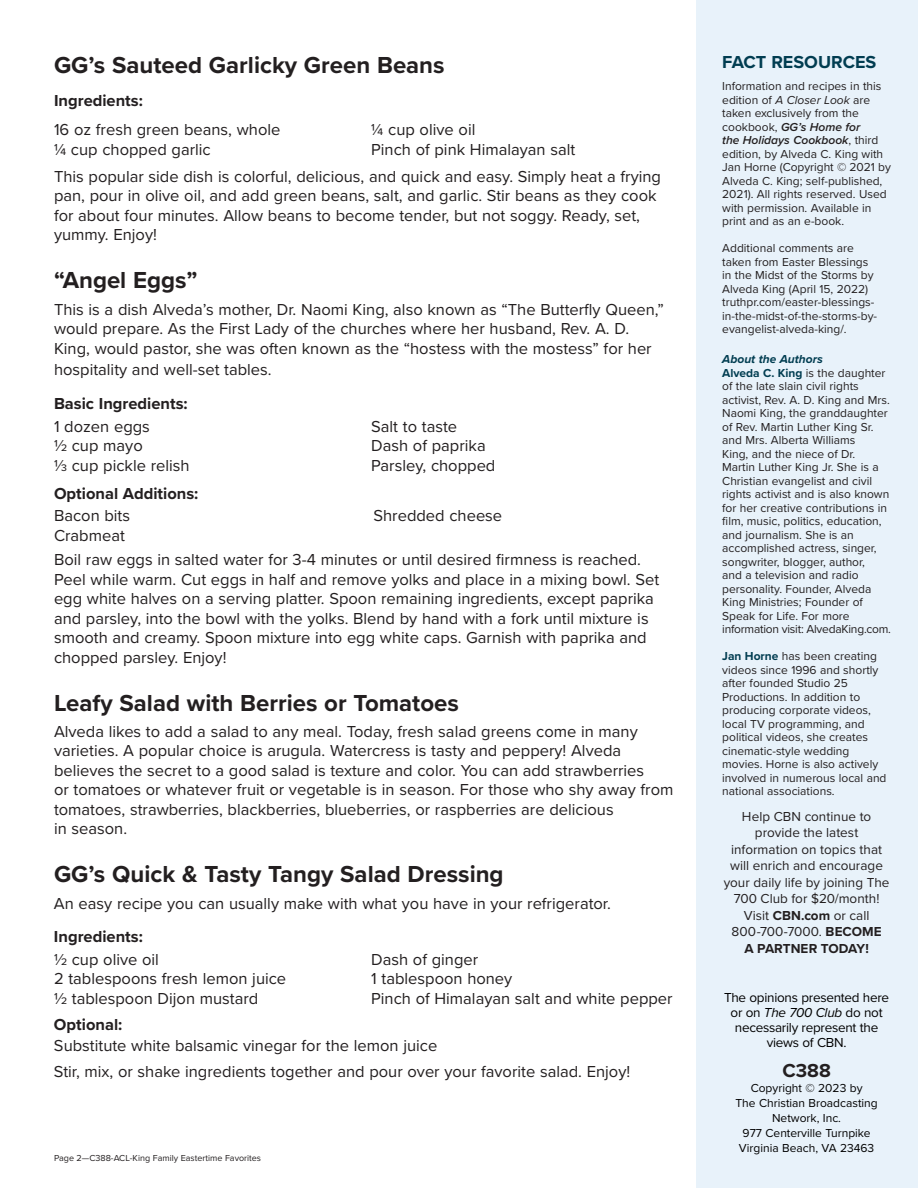
<style>
.page{position:relative;width:918px;height:1188px;background:#fff}
.page>*{position:absolute;margin:0;border:0;box-sizing:border-box;transform-origin:0 0}
.t1{font:700 24px "Proxima Nova";color:#231f20}
.t2{font:700 19.5px "Proxima Nova";color:#231f20}
.t3{font:700 18px "Proxima Nova";color:#013d51}
.t4{font:16.5px/19.5px "Proxima Nova";color:#231f20}
.t5{font:700 16.5px "Proxima Nova";color:#231f20}
.t6{font:13.5px/16.5px "Proxima Nova";color:#231f20;text-align:center}
.t7{font:13.5px/15px "Proxima Nova";letter-spacing:-.02em;color:#000;text-align:center}
.t8{font:12px/13.5px "Proxima Nova";color:#231f20}
.t9{font:12px/15px "Proxima Nova";color:#000;text-align:center}
.t10{font:9px "Proxima Nova";color:#231f20}
.s1{font-style:italic}
.s2{font-weight:600;font-style:italic}
.s3{font-weight:700;font-style:italic;color:#013d51}
.s4{font-weight:700;color:#013d51}
.s5{font-weight:700}
</style>
<div class="page">
<div style="left:697px;top:0;width:221px;height:1188px;background:#e8f2fa"></div>
<h1 class="t1" style="left:54px;top:47px;width:392px">GG’s Sauteed Garlicky Green Beans</h1>
<p class="t5" style="left:54px;top:88px;width:90px">Ingredients:</p>
<p class="t4" style="left:54px;top:118px;width:228px;line-height:20.4px">16 oz fresh green beans, whole ¼ cup chopped garlic</p>
<p class="t4" style="left:371px;top:118px;width:206px;line-height:20.4px">¼ cup olive oil<br>Pinch of pink Himalayan salt</p>
<p class="t4" style="left:54px;top:166px;width:609px">This popular side dish is colorful, delicious, and quick and easy. Simply heat a frying pan, pour in olive oil, and add green beans, salt, and garlic. Stir beans as they cook for about four minutes. Allow beans to become tender, but not soggy. Ready, set, yummy. Enjoy!</p>
<h1 class="t1" style="left:54px;top:262px;width:145px">“Angel Eggs”</h1>
<p class="t4" style="left:54px;top:299px;width:611px">This is a dish Alveda’s mother, Dr. Naomi King, also known as “The Butterfly Queen,” would prepare. As the First Lady of the churches where her husband, Rev. A. D.<br>King, would pastor, she was often known as the “hostess with the mostess” for her</p>
<p class="t4" style="left:54px;top:359px;width:219px">hospitality and well-set tables.</p>
<p class="t5" style="left:54px;top:391px;width:135px">Basic Ingredients:</p>
<p class="t4" style="left:54px;top:416px;width:137px">1 dozen eggs<br>½ cup mayo<br>1/3 cup pickle relish</p>
<p class="t4" style="left:371px;top:416px;width:126px">Salt to taste<br>Dash of paprika<br>Parsley, chopped</p>
<p class="t5" style="left:54px;top:481px;width:146px">Optional Additions:</p>
<p class="t4" style="left:54px;top:504px;width:78px;line-height:20.4px">Bacon bits<br>Crabmeat</p>
<p class="t4" style="left:374px;top:505px;width:130px">Shredded cheese</p>
<p class="t4" style="left:54px;top:549px;width:607px">Boil raw eggs in salted water for 3-4 minutes or until desired firmness is reached.<br>Peel while warm. Cut eggs in half and remove yolks and place in a mixing bowl. Set egg white halves on a serving platter. Spoon remaining ingredients, except paprika and parsley, into the bowl with the yolks. Blend by hand with a fork until mixture is smooth and creamy. Spoon mixture into egg white caps. Garnish with paprika and chopped parsley. Enjoy!</p>
<h1 class="t1" style="left:54px;top:685px;width:406px">Leafy Salad with Berries or Tomatoes</h1>
<p class="t4" style="left:54px;top:721px;width:621px">Alveda likes to add a salad to any meal. Today, fresh salad greens come in many varieties. A popular choice is arugula. Watercress is tasty and peppery! Alveda believes the secret to a good salad is texture and color. You can add strawberries<br>or tomatoes or whatever fruit or vegetable is in season. For those who shy away from tomatoes, strawberries, blackberries, blueberries, or raspberries are delicious<br>in season.</p>
<h1 class="t1" style="left:54px;top:856px;width:451px">GG’s Quick &amp; Tasty Tangy Salad Dressing</h1>
<p class="t4" style="left:54px;top:893px;width:558px">An easy recipe you can usually make with what you have in your refrigerator.</p>
<p class="t5" style="left:54px;top:924px;width:90px">Ingredients:</p>
<p class="t4" style="left:54px;top:949px;width:234px">½ cup olive oil<br>2 tablespoons fresh lemon juice ½ tablespoon Dijon mustard</p>
<p class="t4" style="left:371px;top:949px;width:303px">Dash of ginger<br>1 tablespoon honey<br>Pinch of Himalayan salt and white pepper</p>
<p class="t5" style="left:54px;top:1012px;width:70px">Optional:</p>
<p class="t4" style="left:54px;top:1032px;width:578px;line-height:26.2px">Substitute white balsamic vinegar for the lemon juice<br>Stir, mix, or shake ingredients together and pour over your favorite salad. Enjoy!</p>
<p class="t10" style="left:54px;top:1152px;width:209px">Page 2—C388-ACL-King Family Eastertime Favorites</p>
<p class="t3" style="left:722px;top:49px;width:156px">FACT RESOURCES</p>
<p class="t8" style="left:722px;top:79px;width:170px">Information and recipes in this edition of <span class="s1">A Closer Look</span> are taken exclusively from the cookbook, <span class="s2">GG’s Home for<br>the Holidays Cookbook</span>, third edition, by Alveda C. King with<br>Jan Horne (Copyright © 2021 by<br>Alveda C. King; self-published,<br>2021). All rights reserved. Used with permission. Available in print and as an e-book.</p>
<p class="t8" style="left:722px;top:241px;width:156px">Additional comments are taken from Easter Blessings in the Midst of the Storms by<br>Alveda King (April 15, 2022) truthpr.com/easter-blessings&shy;in-the-midst-of-the-storms-by&shy;evangelist-alveda-king/.</p>
<p class="t8" style="left:722px;top:352px;width:170px"><span class="s3">About the Authors<br></span><span class="s4">Alveda C. King</span> is the daughter of the late slain civil rights activist, Rev. A. D. King and Mrs.<br>Naomi King, the granddaughter of Rev. Martin Luther King Sr. and Mrs. Alberta Williams<br>King, and the niece of Dr.<br>Martin Luther King Jr. She is a<br>Christian evangelist and civil rights activist and is also known for her creative contributions in film, music, politics, education, and journalism. She is an accomplished actress, singer, songwriter, blogger, author,<br>and a television and radio personality. Founder, Alveda<br>King Ministries; Founder of<br>Speak for Life. For more information visit: AlvedaKing.com.</p>
<p class="t8" style="left:722px;top:649px;width:166px"><span class="s4">Jan Horne</span> has been creating videos since 1996 and shortly after founded Studio 25<br>Productions. In addition to producing corporate videos, local TV programming, and political videos, she creates cinematic-style wedding movies. Horne is also actively involved in numerous local and national associations.</p>
<p class="t6" style="left:724px;top:808px;width:167px">Help CBN continue to provide the latest information on topics that will enrich and encourage your daily life by joining The<br>700 Club for $20/month!<br>Visit <span class="s5">CBN.com</span> or call<br>800-700-7000. <span class="s5">BECOME<br>A PARTNER TODAY!</span></p>
<p class="t7" style="left:724px;top:989px;width:167px">The opinions presented here or on <span class="s1">The 700 Club</span> do not necessarily represent the views of CBN.</p>
<p class="t2" style="left:782px;top:1056px;width:50px">C388</p>
<p class="t9" style="left:735px;top:1080px;width:144px">Copyright © 2023 by<br>The Christian Broadcasting<br>Network, Inc.<br>977 Centerville Turnpike<br>Virginia Beach, VA 23463</p>
</div>
